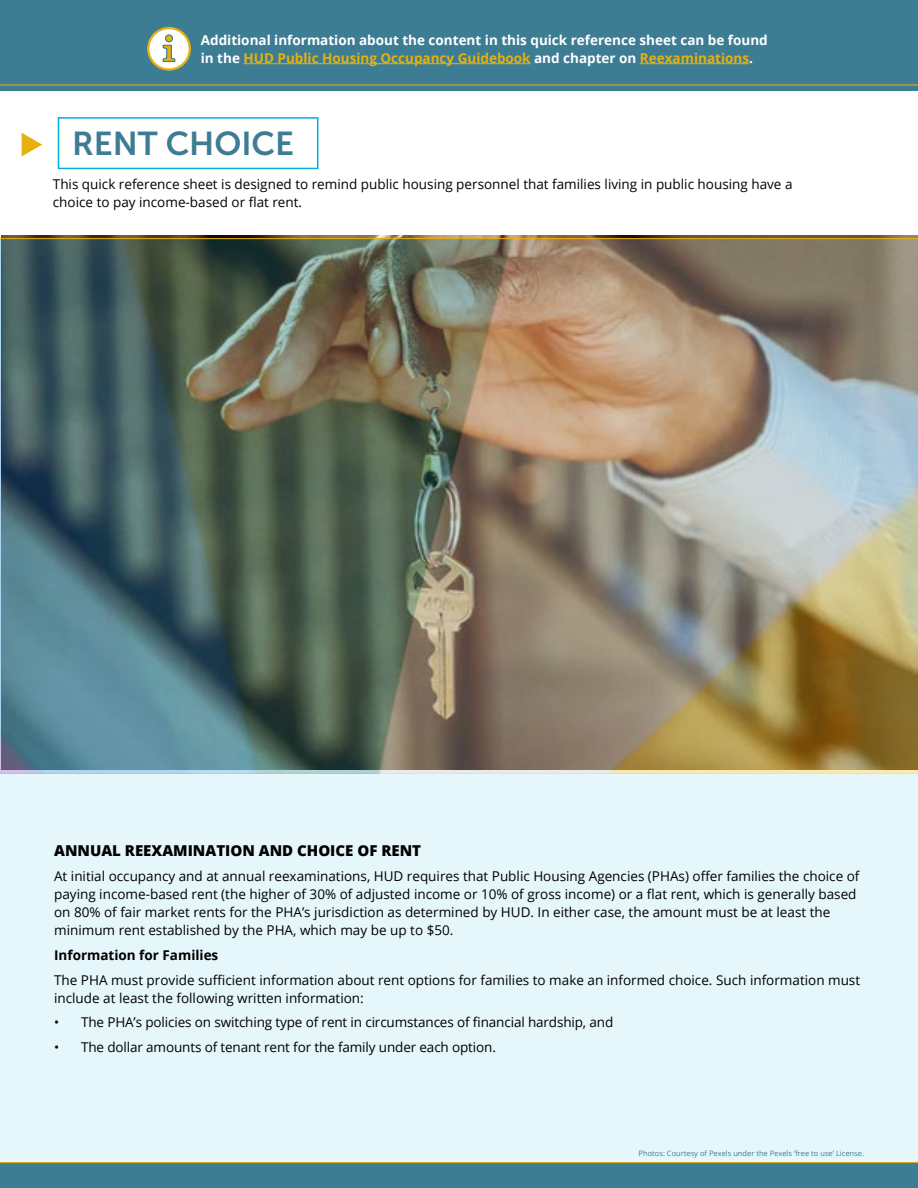
<style>
.page{position:relative;width:918px;height:1188px;background:#fff}
.page>*{position:absolute;margin:0;border:0;box-sizing:border-box;transform-origin:0 0}
.t1{font:33px "Museo Sans 700";color:#3e7c94}
.BoldHeadingCaps{font:800 15px "Open Sans";color:#000}
.BodyText{font:13.5px/18px "Open Sans";color:#000}
.Header_text{font:700 13.5px/18px "Open Sans";color:#fff}
.BodyText-2{font:700 13.5px "Open Sans";color:#000}
.t2{font:7.5px "Open Sans";color:#3d7d94}
.s1{color:#e6b00f}
</style>
<div class="page">
<div style="left:0;top:773px;width:918px;height:389px;background:#e6f7fb"></div>
<div style="left:58px;top:117px;width:260px;height:52px;border:2px solid #00afde"></div>
<div style="left:0;top:0;width:918px;height:90px;background:#3d7d94"></div>
<hr style="left:0;top:85px;width:918px;height:1px;background:#e7b00f">
<hr style="left:244px;top:63px;width:287px;height:1px;background:#e6b00f">
<hr style="left:640px;top:63px;width:109px;height:1px;background:#e6b00f">
<svg style="left:148px;top:28px;width:42px;height:42px"></svg>
<div style="left:147px;top:27px;width:44px;height:44px;border:2px solid #e6b00f;border-radius:50%"></div>
<svg style="left:162px;top:44px;width:14px;height:19px"></svg>
<div style="left:166px;top:35px;width:6px;height:7px;background:#e6b00f;border-radius:50%"></div>
<div style="left:165px;top:34px;width:8px;height:8px;border:1px solid #3d7d94;border-radius:50%"></div>
<img style="left:0;top:239px;width:918px;height:534px">
<div style="left:0;top:1162px;width:918px;height:26px;background:#3d7d94"></div>
<hr style="left:0;top:1162px;width:918px;height:1px;background:#e7b00f">
<hr style="left:0;top:238px;width:918px;height:1px;background:#e7b00f">
<svg style="left:22px;top:133px;width:20px;height:23px"></svg>
<p class="Header_text" style="left:201px;top:30px;width:568px">Additional information about the content in this quick reference sheet can be found in the <span class="s1">HUD Public Housing Occupancy Guidebook</span> and chapter on <span class="s1">Reexaminations</span>.</p>
<h1 class="t1" style="left:72px;top:125px;width:224px">RENT CHOICE</h1>
<p class="BodyText" style="left:53px;top:175px;width:741px">This quick reference sheet is designed to remind public housing personnel that families living in public housing have a choice to pay income-based or flat rent.</p>
<p class="BoldHeadingCaps" style="left:54px;top:840px;width:369px">ANNUAL REEXAMINATION AND CHOICE OF RENT</p>
<p class="BodyText" style="left:54px;top:867px;width:807px">At initial occupancy and at annual reexaminations, HUD requires that Public Housing Agencies (PHAs) offer families the choice of paying income-based rent (the higher of 30% of adjusted income or 10% of gross income) or a flat rent, which is generally based on 80% of fair market rents for the PHA’s jurisdiction as determined by HUD. In either case, the amount must be at least the minimum rent established by the PHA, which may be up to $50.</p>
<p class="BodyText-2" style="left:54px;top:945px;width:166px">Information for Families</p>
<p class="BodyText" style="left:54px;top:970px;width:808px">The PHA must provide sufficient information about rent options for families to make an informed choice. Such information must include at least the following written information:</p>
<p class="BodyText" style="left:54px;top:1013px;width:561px">• The PHA’s policies on switching type of rent in circumstances of financial hardship, and</p>
<p class="BodyText" style="left:54px;top:1038px;width:443px">• The dollar amounts of tenant rent for the family under each option.</p>
<p class="t2" style="left:639px;top:1148px;width:227px">Photos: Courtesy of Pexels under the Pexels ‘free to use’ License.</p>
</div>
